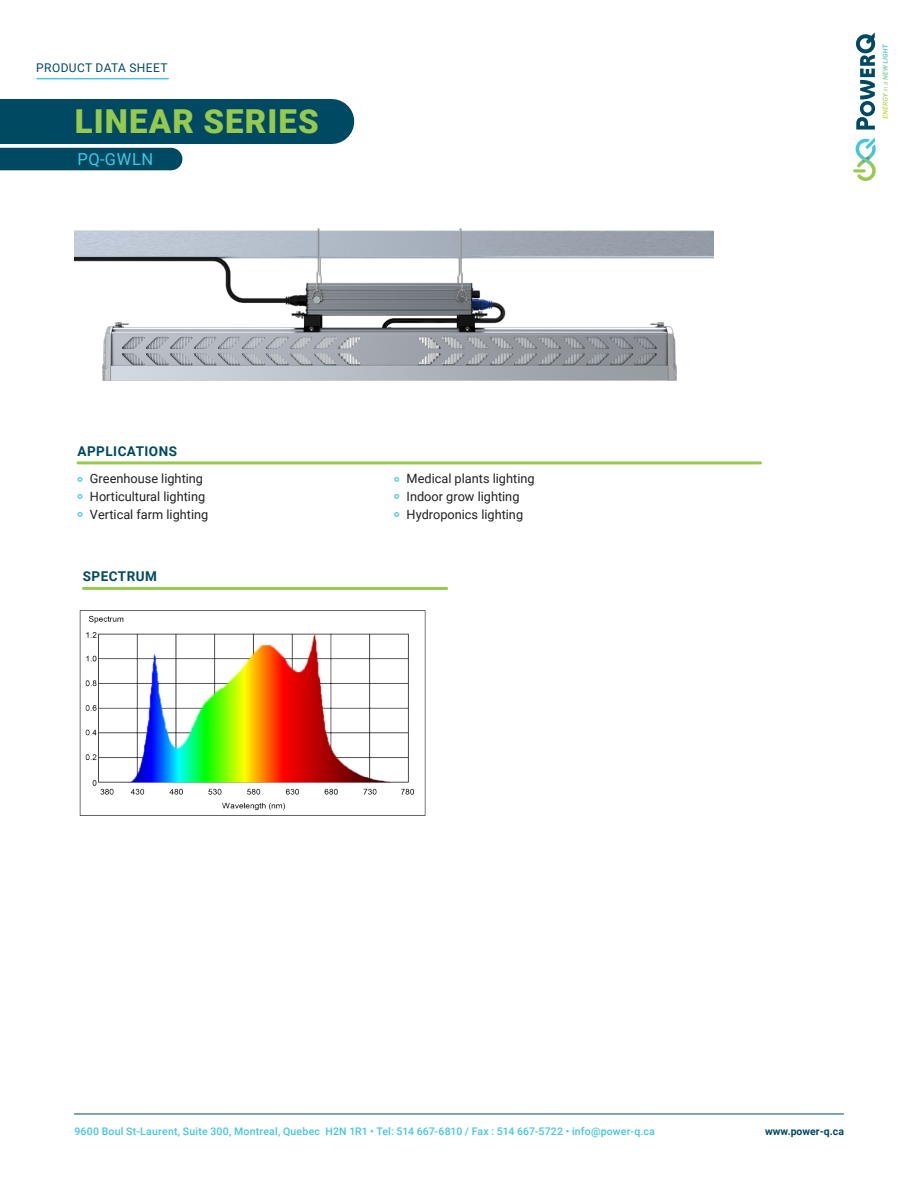
<style>
.page{position:relative;width:918px;height:1188px;background:#fff}
.page>*{position:absolute;margin:0;border:0;box-sizing:border-box;transform-origin:0 0}
.t1{font:900 33px "Roboto";letter-spacing:.035em;color:#96ca4e}
.t2{font:16.5px "Roboto";letter-spacing:.035em;color:#44c5e0}
.Topic{font:700 13.5px "Roboto";letter-spacing:.035em;color:#004963}
.t3{font:12.75px "Roboto";color:#231f20}
.t4{font:12px "Roboto";letter-spacing:.035em;color:#004963}
.t5{font:500 10.5px "Roboto";letter-spacing:.02em;color:#44c5e0}
.t6{font:700 10.5px "Roboto";color:#004963}
.s1{font-size:19.5px;color:#44c5e0}
</style>
<div class="page">
<svg style="left:856px;top:32px;width:19px;height:98px"></svg>
<svg style="left:853px;top:137px;width:23px;height:44px"></svg>
<svg style="left:883px;top:44px;width:5px;height:62px"></svg>
<hr style="left:74px;top:1114px;width:770px;height:1px;background:#004963">
<hr style="left:37px;top:78px;width:131px;height:1px;background:#44c5e0">
<div style="left:0;top:99px;width:332px;height:45px;background:#004963"></div>
<div style="left:0;top:148px;width:171px;height:22px;background:#004963"></div>
<hr style="left:78px;top:461px;width:683px;height:3px;background:#96ca4e">
<hr style="left:83px;top:587px;width:364px;height:3px;background:#96ca4e">
<img style="left:79px;top:610px;width:347px;height:206px">
<img style="left:74px;top:162px;width:640px;height:303px">
<p class="t4" style="left:36px;top:60px;width:133px">PRODUCT DATA SHEET</p>
<h1 class="t1" style="left:75px;top:98px;width:246px">LINEAR SERIES</h1>
<p class="t2" style="left:78px;top:148px;width:77px">PQ-GWLN</p>
<p class="Topic" style="left:78px;top:442px;width:101px">APPLICATIONS</p>
<p class="t3" style="left:76px;top:470px;width:128px"><span class="s1">°</span> Greenhouse lighting</p>
<p class="t3" style="left:76px;top:488px;width:130px"><span class="s1">°</span> Horticultural lighting</p>
<p class="t3" style="left:76px;top:505px;width:133px"><span class="s1">°</span> Vertical farm lighting</p>
<p class="Topic" style="left:83px;top:567px;width:76px">SPECTRUM</p>
<p class="t3" style="left:393px;top:470px;width:143px"><span class="s1">°</span> Medical plants lighting</p>
<p class="t3" style="left:393px;top:488px;width:128px"><span class="s1">°</span> Indoor grow lighting</p>
<p class="t3" style="left:393px;top:505px;width:132px"><span class="s1">°</span> Hydroponics lighting</p>
<p class="t5" style="left:74px;top:1124px;width:582px">9600 Boul St-Laurent, Suite 300, Montreal, Quebec H2N 1R1 • Tel: 514 667-6810 / Fax : 514 667-5722 • info@power-q.ca</p>
<p class="t6" style="left:765px;top:1124px;width:80px">www.power-q.ca</p>
</div>
